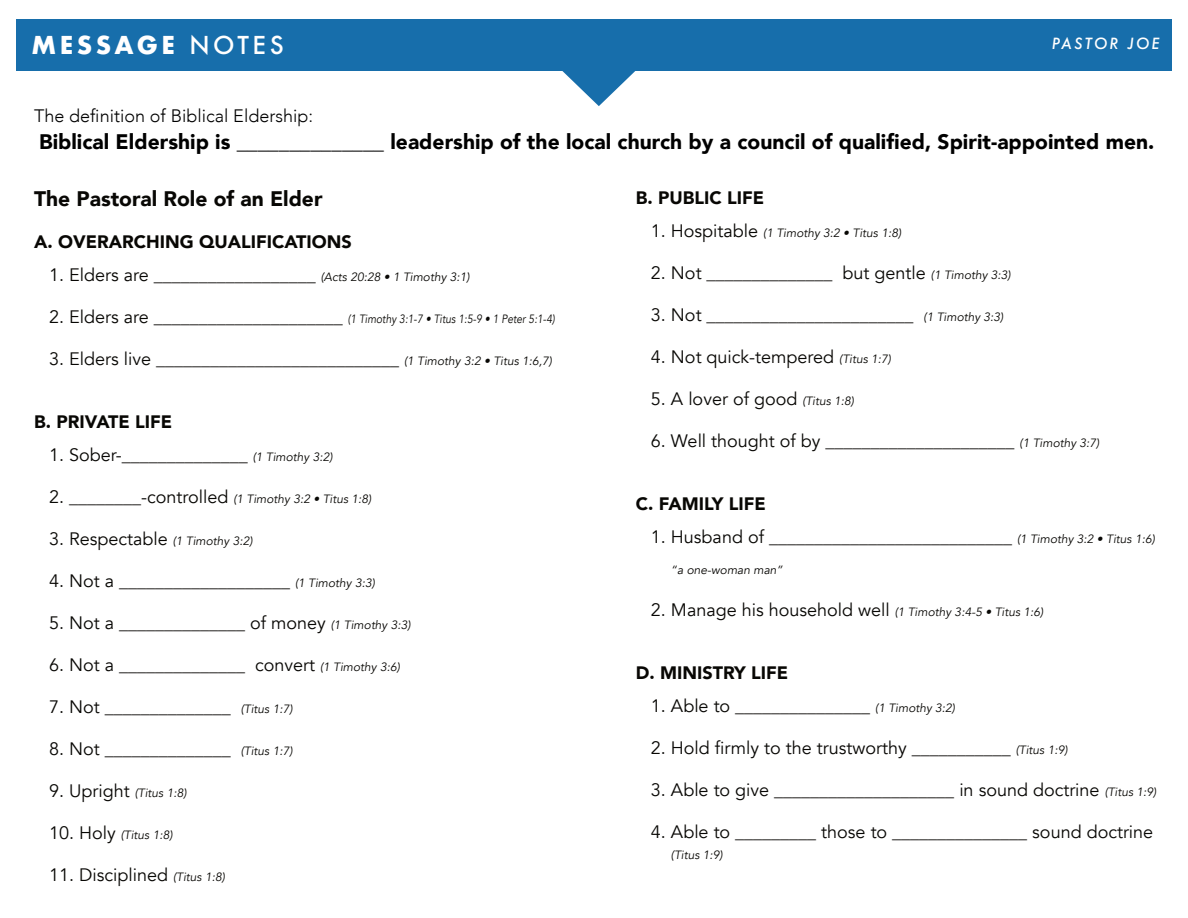
<style>
.page{position:relative;width:1188px;height:918px;background:#fff}
.page>*{position:absolute;margin:0;border:0;box-sizing:border-box;transform-origin:0 0}
.t1{font:700 24px "Futura";letter-spacing:.145em;color:#fff}
.t2{font:900 21px "Avenir";color:#000}
.t3{font:900 21px "Avenir";color:#080704}
.t4{font:18px "Avenir";color:#080704}
.t5{font:900 18px "Avenir";color:#080704}
.t6{font:300 18px "Avenir";color:#000}
.t7{font:italic 500 15px "Futura";letter-spacing:.145em;color:#fff}
.t8{font:italic 12px "Avenir";color:#080704}
.t9{font:italic 12px "Avenir";color:#080704;scale:.86 1}
.s1{font-weight:500}
.s2{font-style:italic;font-size:12px}
.s3{font-style:normal;font-size:18px}
</style>
<div class="page">
<svg style="left:562px;top:70px;width:74px;height:36px"></svg>
<div style="left:16px;top:19px;width:1156px;height:51px;background:#176eab"></div>
<h1 class="t1" style="left:32px;top:34px;width:254px">MESSAGE <span class="s1">NOTES</span></h1>
<p class="t7" style="left:1052px;top:37px;width:109px">PASTOR JOE</p>
<p class="t6" style="left:34px;top:104px;width:281px">The definition of Biblical Eldership:</p>
<p class="t2" style="left:39px;top:128px;width:1117px">Biblical Eldership is ______________ leadership of the local church by a council of qualified, Spirit-appointed men.</p>
<p class="t3" style="left:34px;top:185px;width:290px">The Pastoral Role of an Elder</p>
<p class="t5" style="left:34px;top:230px;width:319px">A. OVERARCHING QUALIFICATIONS</p>
<p class="t4" style="left:49px;top:263px;width:422px">1. Elders are __________________ <span class="s2">(Acts 20:28 • 1 Timothy 3:1)</span></p>
<p class="t9" style="left:49px;top:311px;width:590px"><span class="s3">2. Elders are _____________________</span> (1 Timothy 3:1-7 • Titus 1:5-9 • 1 Peter 5:1-4)</p>
<p class="t4" style="left:49px;top:347px;width:504px">3. Elders live ___________________________ <span class="s2">(1 Timothy 3:2 • Titus 1:6,7)</span></p>
<p class="t5" style="left:636px;top:186px;width:130px">B. PUBLIC LIFE</p>
<p class="t8" style="left:651px;top:225px;width:252px"><span class="s3">1. Hospitable</span> (1 Timothy 3:2 • Titus 1:8)</p>
<p class="t4" style="left:651px;top:261px;width:361px">2. Not ______________ but gentle <span class="s2">(1 Timothy 3:3)</span></p>
<p class="t4" style="left:651px;top:303px;width:354px">3. Not _______________________ <span class="s2">(1 Timothy 3:3)</span></p>
<p class="t4" style="left:651px;top:345px;width:242px">4. Not quick-tempered <span class="s2">(Titus 1:7)</span></p>
<p class="t4" style="left:651px;top:387px;width:205px">5. A lover of good <span class="s2">(Titus 1:8)</span></p>
<p class="t4" style="left:651px;top:429px;width:450px">6. Well thought of by _____________________ <span class="s2">(1 Timothy 3:7)</span></p>
<p class="t5" style="left:34px;top:410px;width:140px">B. PRIVATE LIFE</p>
<p class="t4" style="left:49px;top:443px;width:285px">1. Sober-______________ <span class="s2">(1 Timothy 3:2)</span></p>
<p class="t8" style="left:49px;top:491px;width:324px"><span class="s3">2. ________-controlled</span> (1 Timothy 3:2 • Titus 1:8)</p>
<p class="t4" style="left:49px;top:527px;width:205px">3. Respectable <span class="s2">(1 Timothy 3:2)</span></p>
<p class="t4" style="left:49px;top:569px;width:327px">4. Not a ___________________ <span class="s2">(1 Timothy 3:3)</span></p>
<p class="t4" style="left:49px;top:611px;width:363px">5. Not a ______________ of money <span class="s2">(1 Timothy 3:3)</span></p>
<p class="t4" style="left:49px;top:653px;width:352px">6. Not a ______________ convert <span class="s2">(1 Timothy 3:6)</span></p>
<p class="t4" style="left:49px;top:695px;width:245px">7. Not ______________ <span class="s2">(Titus 1:7)</span></p>
<p class="t4" style="left:49px;top:737px;width:245px">8. Not ______________ <span class="s2">(Titus 1:7)</span></p>
<p class="t8" style="left:49px;top:785px;width:139px"><span class="s3">9. Upright</span> (Titus 1:8)</p>
<p class="t8" style="left:49px;top:827px;width:125px"><span class="s3">10. Holy</span> (Titus 1:8)</p>
<p class="t4" style="left:49px;top:863px;width:177px">11. Disciplined <span class="s2">(Titus 1:8)</span></p>
<p class="t5" style="left:636px;top:492px;width:131px">C. FAMILY LIFE</p>
<p class="t4" style="left:651px;top:525px;width:505px">1. Husband of ___________________________ <span class="s2">(1 Timothy 3:2 • Titus 1:6)</span></p>
<p class="t8" style="left:671px;top:562px;width:113px">“a one-woman man”</p>
<p class="t4" style="left:651px;top:598px;width:394px">2. Manage his household well <span class="s2">(1 Timothy 3:4-5 • Titus 1:6)</span></p>
<p class="t5" style="left:636px;top:661px;width:154px">D. MINISTRY LIFE</p>
<p class="t4" style="left:651px;top:694px;width:306px">1. Able to _______________ <span class="s2">(1 Timothy 3:2)</span></p>
<p class="t4" style="left:651px;top:736px;width:418px">2. Hold firmly to the trustworthy ___________ <span class="s2">(Titus 1:9)</span></p>
<p class="t4" style="left:651px;top:778px;width:507px">3. Able to give ____________________ in sound doctrine <span class="s2">(Titus 1:9)</span></p>
<p class="t4" style="left:651px;top:820px;width:504px">4. Able to _________ those to _______________ sound doctrine</p>
<p class="t8" style="left:671px;top:847px;width:53px">(Titus 1:9)</p>
</div>
